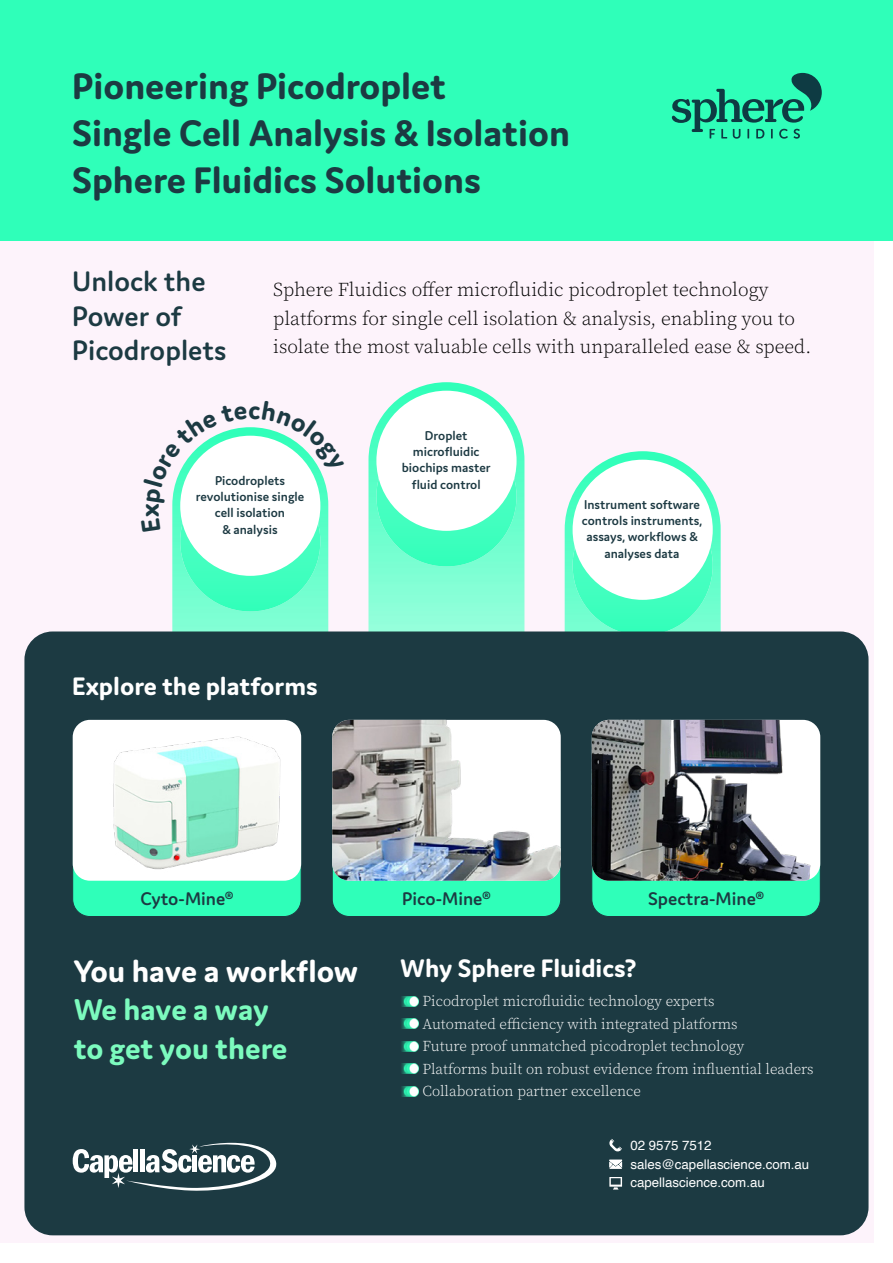
<style>
.page{position:relative;width:893px;height:1263px;background:#fff}
.page>*{position:absolute;margin:0;border:0;box-sizing:border-box;transform-origin:0 0}
.t1{font:700 39.3px/47.2px "Domus";color:#1c3a42}
.t2{font:700 33px "Domus";color:#fff}
.t3{font:700 31.95px/38.4px "Domus";letter-spacing:-.005em;color:#7cfbbe}
.t4{font:600 30px/34.5px "Domus";color:#1c3a42}
.t5{font:700 27.9px "Domus";color:#1c3a42}
.t6{font:700 27px "Domus";color:#fff}
.t7{font:19.5px/28.5px "Source Serif Variable";color:#000}
.t8{font:600 19.5px "Domus";color:#1c3a42}
.t9{font:15px/22.5px "Source Serif Variable";color:#fff}
.t10{font:600 13.65px/16.4px "Domus";color:#1c3942;text-align:center}
.t11{font:13.35px/18.6px "Helvetica";color:#fff}
</style>
<div class="page">
<div style="left:0;top:0;width:873px;height:1242px;background:#fdf3fb"></div>
<img style="left:172px;top:503px;width:156px;height:128px">
<img style="left:180px;top:471px;width:140px;height:140px;border-radius:70px">
<div style="left:180px;top:436px;width:140px;height:140px;background:#fff;border-radius:70px"></div>
<img style="left:368px;top:382px;width:156px;height:249px">
<img style="left:376px;top:426px;width:141px;height:140px;border-radius:70px">
<div style="left:376px;top:391px;width:141px;height:140px;background:#fff;border-radius:70px"></div>
<img style="left:565px;top:451px;width:156px;height:180px">
<img style="left:573px;top:495px;width:140px;height:140px;border-radius:70px">
<div style="left:573px;top:460px;width:140px;height:140px;background:#fff;border-radius:70px"></div>
<div style="left:24px;top:631px;width:844px;height:604px;background:#1c3a42;border-radius:28px"></div>
<div style="left:73px;top:756px;width:228px;height:160px;background:#2fffb9;border-radius:17px"></div>
<div style="left:72px;top:755px;width:230px;height:162px;border:1px solid #1c3a42;border-radius:17px"></div>
<svg style="left:609px;top:1139px;width:13px;height:13px"></svg>
<svg style="left:609px;top:1160px;width:13px;height:9px"></svg>
<svg style="left:609px;top:1177px;width:13px;height:12px"></svg>
<div style="left:0;top:0;width:893px;height:240px;background:#2fffb9"></div>
<div style="left:332px;top:756px;width:229px;height:160px;background:#2fffb9;border-radius:17px"></div>
<div style="left:592px;top:756px;width:228px;height:160px;background:#2fffb9;border-radius:17px"></div>
<div style="left:73px;top:720px;width:228px;height:161px;background:#fff;border-radius:17px"></div>
<img style="left:73px;top:720px;width:228px;height:156px">
<img style="left:332px;top:720px;width:229px;height:161px">
<img style="left:592px;top:720px;width:228px;height:161px">
<svg style="left:672px;top:73px;width:150px;height:66px"></svg>
<img style="left:401px;top:996px;width:18px;height:10px">
<img style="left:401px;top:1019px;width:18px;height:10px">
<img style="left:401px;top:1041px;width:18px;height:10px">
<img style="left:401px;top:1064px;width:18px;height:10px">
<img style="left:401px;top:1086px;width:18px;height:10px">
<svg style="left:73px;top:1142px;width:204px;height:49px"></svg>
<svg style="left:172px;top:427px;width:157px;height:76px"></svg>
<h1 class="t1" style="left:72px;top:62px;width:499px">Pioneering Picodroplet<br>Single Cell Analysis &amp; Isolation<br>Sphere Fluidics Solutions</h1>
<h3 class="t4" style="left:72px;top:264px;width:156px">Unlock the<br>Power of<br>Picodroplets</h3>
<h3 class="t7" style="left:273px;top:275px;width:540px">Sphere Fluidics offer microfluidic picodroplet technology platforms for single cell isolation &amp; analysis, enabling you to isolate the most valuable cells with unparalleled ease &amp; speed.</h3>
<h3 class="t5" style="left:134px;top:517px;width:15px;rotate:-90deg">x</h3>
<p class="t10" style="left:196px;top:472px;width:110px">Picodroplets revolutionise single cell isolation<br>&amp; analysis</p>
<h3 class="t6" style="left:72px;top:672px;width:247px">Explore the platforms</h3>
<p class="t10" style="left:402px;top:427px;width:90px">Droplet microfluidic biochips master fluid control</p>
<p class="t10" style="left:582px;top:496px;width:122px">Instrument software controls instruments, assays, workflows &amp; analyses data</p>
<h3 class="t8" style="left:140px;top:887px;width:95px">Cyto-Mine®</h3>
<h2 class="t2" style="left:74px;top:953px;width:286px">You have a workflow</h2>
<h3 class="t3" style="left:74px;top:990px;width:215px">We have a way to get you there</h3>
<h3 class="t8" style="left:402px;top:887px;width:90px">Pico-Mine®</h3>
<h3 class="t8" style="left:648px;top:887px;width:118px">Spectra-Mine®</h3>
<h3 class="t6" style="left:400px;top:953px;width:238px">Why Sphere Fluidics?</h3>
<p class="t9" style="left:422px;top:990px;width:393px">Picodroplet microfluidic technology experts<br>Automated efficiency with integrated platforms<br>Future proof unmatched picodroplet technology<br>Platforms built on robust evidence from influential leaders Collaboration partner excellence</p>
<p class="t11" style="left:630px;top:1136px;width:180px">02 9575 7512 sales@capellascience.com.au capellascience.com.au</p>
</div>
